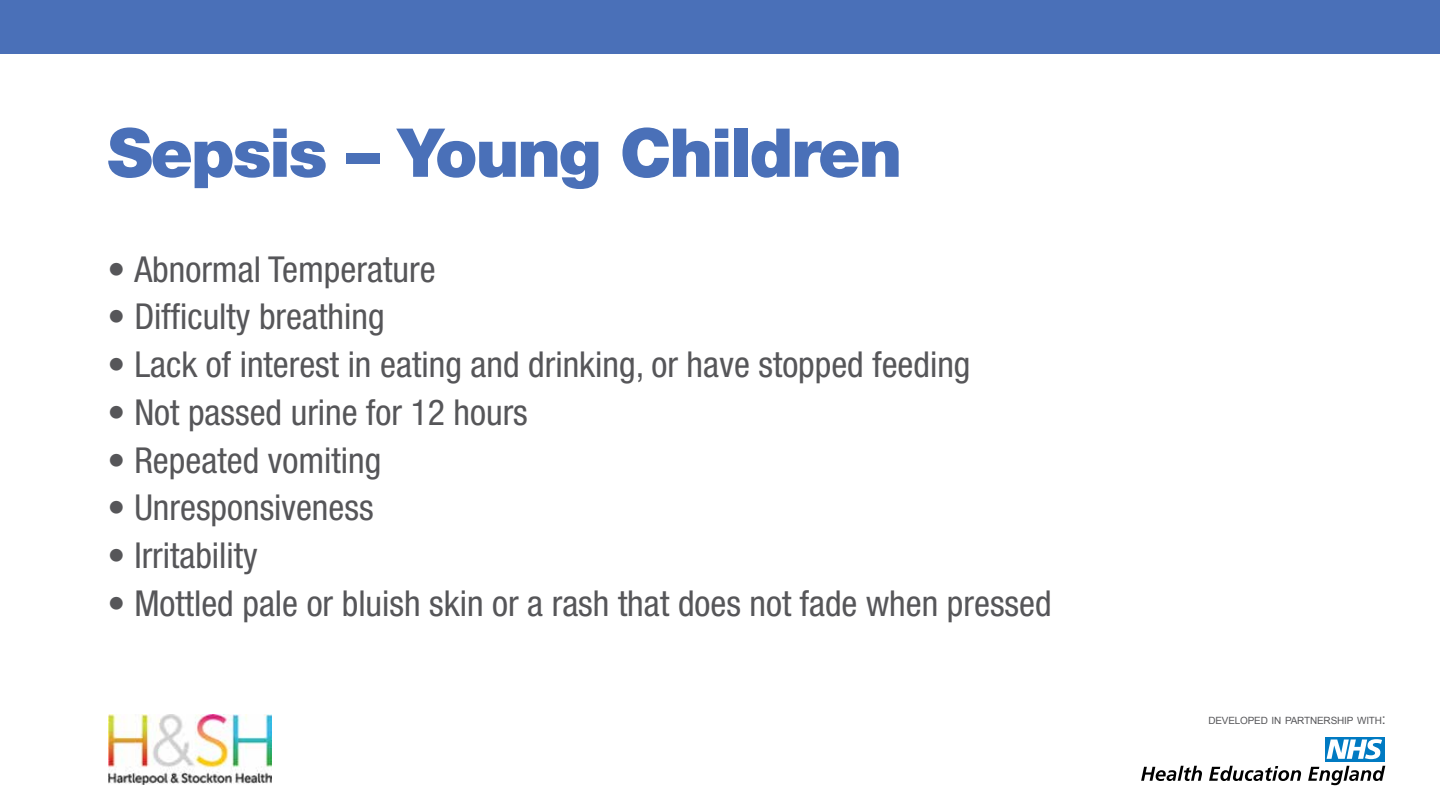
<style>
.page{position:relative;width:1440px;height:810px;background:#fff}
.page>*{position:absolute;margin:0;border:0;box-sizing:border-box;transform-origin:0 0}
.t1{font:900 67.5px "Helvetica Neue LT Std";letter-spacing:-.03em;color:#4a70b8}
.t2{font:condensed 35.85px "Helvetica Neue LT Std";color:#565659}
.t3{font:10.05px "Arial";letter-spacing:-.015em;color:#565659}
.s1{font-size:14.25px}
</style>
<div class="page">
<div style="left:0;top:0;width:1439px;height:54px;background:#4a70b8"></div>
<img style="left:108px;top:714px;width:163px;height:70px">
<div style="left:1324px;top:737px;width:60px;height:24px;background:#007ac2"></div>
<svg style="left:1326px;top:739px;width:55px;height:20px"></svg>
<svg style="left:1141px;top:766px;width:60px;height:15px"></svg>
<svg style="left:1209px;top:766px;width:91px;height:15px"></svg>
<svg style="left:1308px;top:766px;width:77px;height:19px"></svg>
<h1 class="t1" style="left:107px;top:112px;width:796px">Sepsis – Young Children</h1>
<p class="t2" style="left:107px;top:248px;width:330px">• Abnormal Temperature</p>
<p class="t2" style="left:107px;top:296px;width:279px">• Difficulty breathing</p>
<p class="t2" style="left:107px;top:344px;width:864px">• Lack of interest in eating and drinking, or have stopped feeding</p>
<p class="t2" style="left:107px;top:391px;width:422px">• Not passed urine for 12 hours</p>
<p class="t2" style="left:107px;top:439px;width:275px">• Repeated vomiting</p>
<p class="t2" style="left:107px;top:487px;width:268px">• Unresponsiveness</p>
<p class="t2" style="left:107px;top:535px;width:152px">• Irritability</p>
<p class="t2" style="left:107px;top:582px;width:945px">• Mottled pale or bluish skin or a rash that does not fade when pressed</p>
<p class="t3" style="left:1208px;top:714px;width:179px">DEVELOPED IN PARTNERSHIP WITH<span class="s1">:</span></p>
</div>
